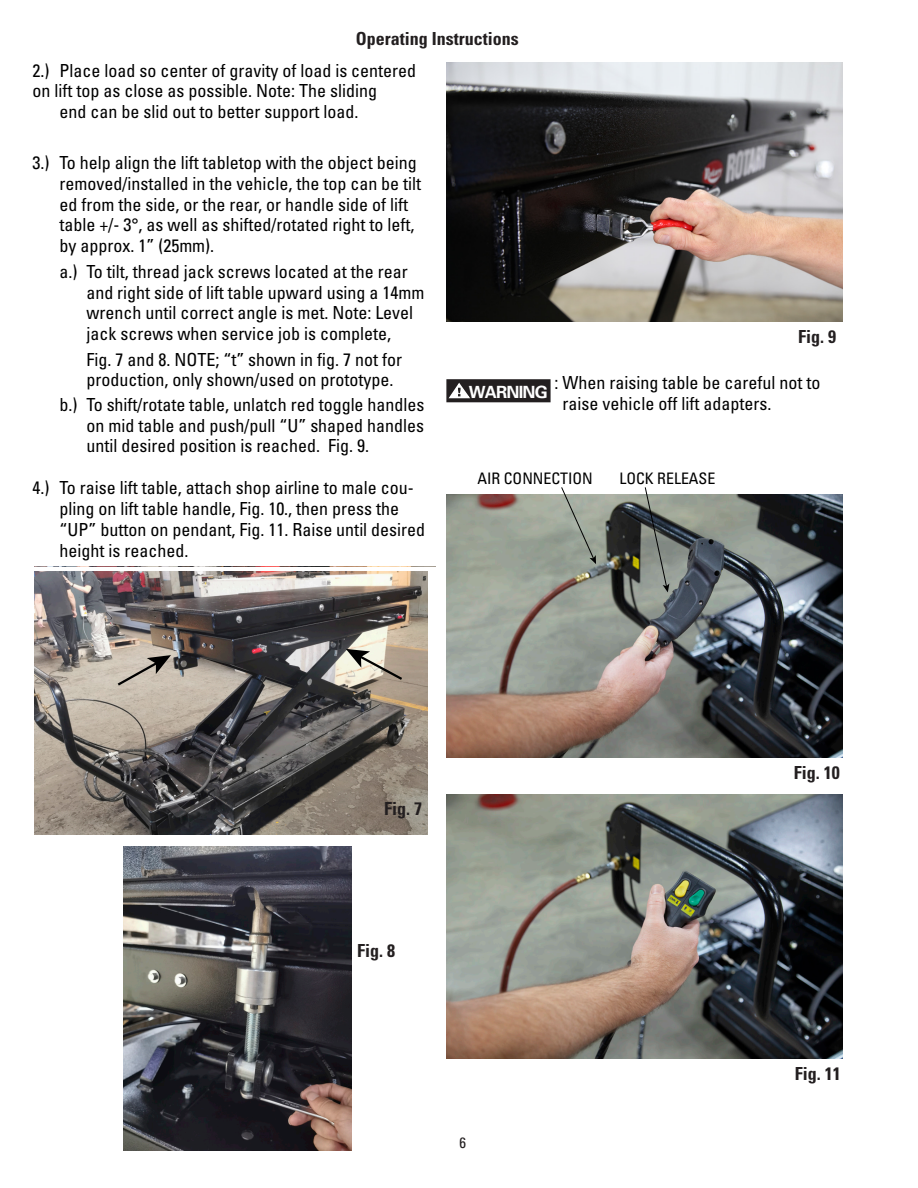
<style>
.page{position:relative;width:918px;height:1188px;background:#fff}
.page>*{position:absolute;margin:0;border:0;box-sizing:border-box;transform-origin:0 0}
.Paragraph_Style1{font:condensed 18px/20.9px "Univers LT Std";color:#000}
.Paragraph_Style3{font:condensed 18px/20.9px "Univers LT Std";color:#000}
.t1{font:700 condensed 18px "Univers LT Std";color:#231f20}
.t2{font:700 16.8px "Univers";letter-spacing:-.05em;color:#fff}
.t3{font:condensed 15.9px "Univers LT Std";color:#000}
.t4{font:condensed 15px "Univers LT Std";color:#231f20}
</style>
<div class="page">
<div style="left:447px;top:380px;width:103px;height:22px;background:#231f20"></div>
<div style="left:446px;top:379px;width:105px;height:23px;border:2px solid #231f20"></div>
<svg style="left:448px;top:381px;width:24px;height:19px"></svg>
<img style="left:35px;top:571px;width:393px;height:264px">
<img style="left:123px;top:847px;width:228px;height:304px">
<svg style="left:115px;top:655px;width:56px;height:33px;background:#b1a89d"></svg>
<svg style="left:346px;top:649px;width:59px;height:33px;background:#b7af9f"></svg>
<img style="left:446px;top:63px;width:397px;height:259px">
<img style="left:446px;top:494px;width:396px;height:264px">
<svg style="left:561px;top:487px;width:35px;height:77px;background:#a0a89d"></svg>
<svg style="left:644px;top:487px;width:25px;height:105px;background:#818782"></svg>
<img style="left:446px;top:795px;width:396px;height:263px">
<p class="t1" style="left:356px;top:28px;width:164px">Operating Instructions</p>
<p class="Paragraph_Style1" style="left:32px;top:59px;width:385px">2.) Place load so center of gravity of load is centered</p>
<p class="Paragraph_Style1" style="left:32px;top:80px;width:346px">on lift top as close as possible. Note: The sliding</p>
<p class="Paragraph_Style1" style="left:59px;top:101px;width:300px">end can be slid out to better support load.</p>
<p class="Paragraph_Style1" style="left:59px;top:152px;width:363px;text-indent:-27px">3.) To help align the lift tabletop with the object being removed/installed in the vehicle, the top can be tilt ed from the side, or the rear, or handle side of lift table +/- 3°, as well as shifted/rotated right to left, by approx. 1” (25mm).</p>
<p class="Paragraph_Style1" style="left:86px;top:261px;width:340px;text-indent:-27px">a.) To tilt, thread jack screws located at the rear and right side of lift table upward using a 14mm wrench until correct angle is met. Note: Level jack screws when service job is complete,</p>
<p class="Paragraph_Style1" style="left:86px;top:348px;width:317px">Fig. 7 and 8. NOTE; “t” shown in fig. 7 not for production, only shown/used on prototype.</p>
<p class="Paragraph_Style3" style="left:86px;top:394px;width:340px;text-align:justify;text-indent:-27px">b.) To shift/rotate table, unlatch red toggle handles on mid table and push/pull “U” shaped handles until desired position is reached. Fig. 9.</p>
<p class="Paragraph_Style3" style="left:59px;top:477px;width:367px;text-indent:-27px">4.) To raise lift table, attach shop airline to male cou&shy;pling on lift table handle, Fig. 10., then press the “UP” button on pendant, Fig. 11. Raise until desired height is reached.</p>
<p class="t1" style="left:798px;top:326px;width:39px">Fig. 9</p>
<p class="t2" style="left:469px;top:382px;width:80px">WARNING</p>
<p class="Paragraph_Style3" style="left:562px;top:372px;width:260px;text-indent:-8px">: When raising table be careful not to raise vehicle off lift adapters.</p>
<p class="t3" style="left:477px;top:468px;width:117px">AIR CONNECTION</p>
<p class="t3" style="left:619px;top:468px;width:98px">LOCK RELEASE</p>
<p class="t1" style="left:384px;top:797px;width:39px">Fig. 7</p>
<p class="t1" style="left:357px;top:940px;width:39px">Fig. 8</p>
<p class="t4" style="left:460px;top:1134px;width:8px">6</p>
<p class="t1" style="left:794px;top:762px;width:47px">Fig. 10</p>
<p class="t1" style="left:795px;top:1062px;width:47px">Fig. 11</p>
</div>
